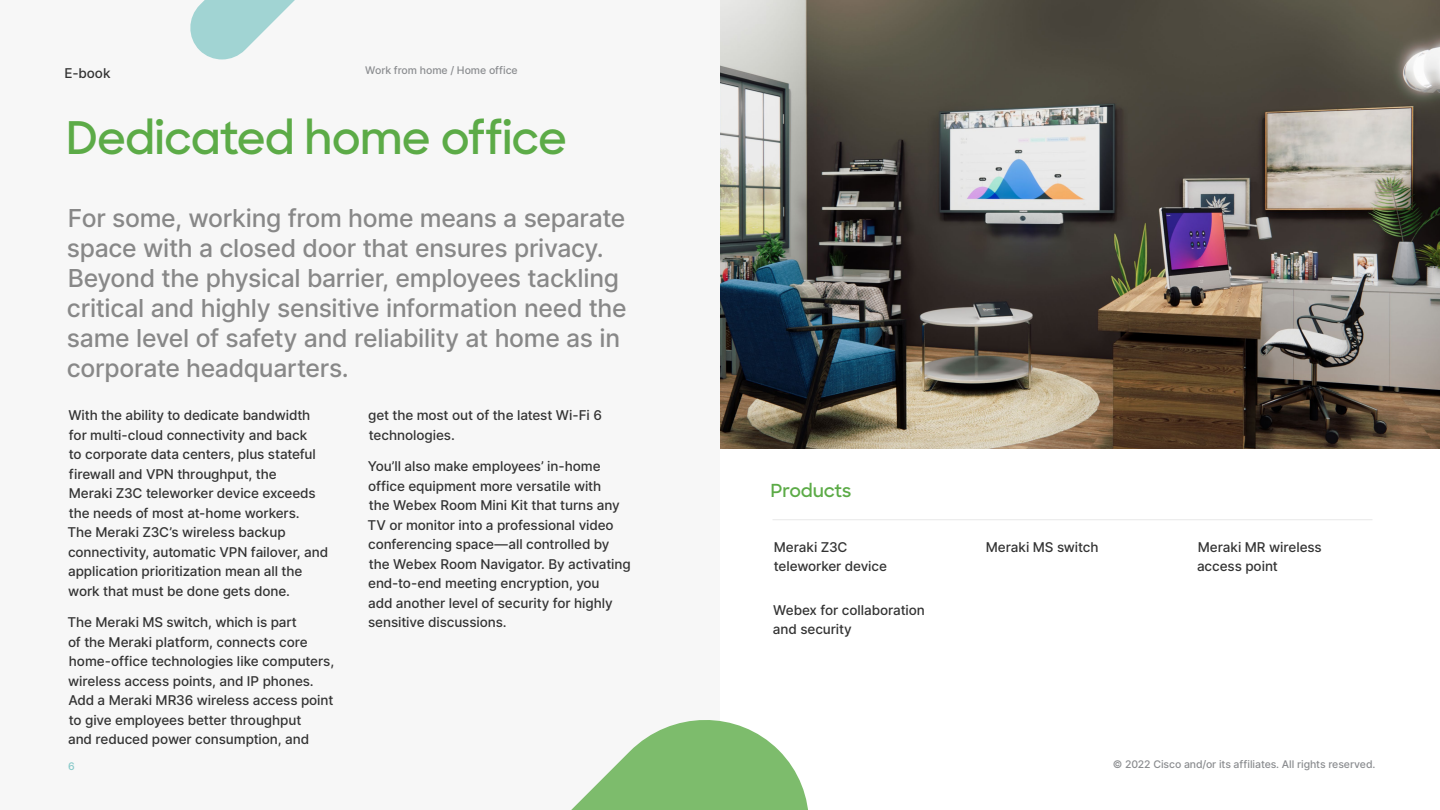
<style>
.page{position:relative;width:1440px;height:810px;background:#fff}
.page>*{position:absolute;margin:0;border:0;box-sizing:border-box;transform-origin:0 0}
.t1{font:600 45px "Sharp Sans";letter-spacing:-.02em;color:#5cab47}
.t2{font:500 24.75px/30px "Inter";letter-spacing:-.01em;color:#888}
.t3{font:600 18px "Sharp Sans";letter-spacing:-.01em;color:#5cab47}
.t4{font:500 13.5px/19.5px "Inter";letter-spacing:-.005em;color:#333}
.t5{font:500 10.5px "Inter";letter-spacing:-.005em;color:#8a8c8f}
.t6{font:500 10.5px "Inter";color:#87c9c9}
</style>
<div class="page">
<div style="left:0;top:0;width:720px;height:810px;background:#f7f7f7"></div>
<svg style="left:190px;top:0;width:105px;height:60px"></svg>
<svg style="left:571px;top:720px;width:237px;height:90px;fill:#7dbc6c"></svg>
<hr style="left:772px;top:519px;width:600px;height:1px;background:#e8e8e8">
<img style="left:720px;top:0;width:720px;height:448px">
<p class="t4" style="left:64px;top:63px;width:48px">E-book</p>
<p class="t5" style="left:365px;top:62px;width:154px">Work from home / Home office</p>
<h1 class="t1" style="left:66px;top:104px;width:503px">Dedicated home office</h1>
<p class="t2" style="left:67px;top:203px;width:561px">For some, working from home means a separate space with a closed door that ensures privacy.<br>Beyond the physical barrier, employees tackling critical and highly sensitive information need the same level of safety and reliability at home as in corporate headquarters.</p>
<p class="t4" style="left:67px;top:405px;width:262px">With the ability to dedicate bandwidth for multi-cloud connectivity and back<br>to corporate data centers, plus stateful firewall and VPN throughput, the<br>Meraki Z3C teleworker device exceeds the needs of most at-home workers.<br>The Meraki Z3C’s wireless backup connectivity, automatic VPN failover, and application prioritization mean all the work that must be done gets done.</p>
<p class="t4" style="left:67px;top:612px;width:268px">The Meraki MS switch, which is part<br>of the Meraki platform, connects core home-office technologies like computers, wireless access points, and IP phones.<br>Add a Meraki MR36 wireless access point to give employees better throughput<br>and reduced power consumption, and</p>
<p class="t4" style="left:368px;top:405px;width:235px">get the most out of the latest Wi-Fi 6 technologies.</p>
<p class="t4" style="left:368px;top:456px;width:265px">You’ll also make employees’ in-home office equipment more versatile with<br>the Webex Room Mini Kit that turns any TV or monitor into a professional video conferencing space—all controlled by the Webex Room Navigator. By activating end-to-end meeting encryption, you<br>add another level of security for highly sensitive discussions.</p>
<h3 class="t3" style="left:771px;top:478px;width:82px">Products</h3>
<p class="t4" style="left:774px;top:537px;width:115px">Meraki Z3C teleworker device</p>
<p class="t4" style="left:986px;top:537px;width:114px">Meraki MS switch</p>
<p class="t4" style="left:1197px;top:537px;width:126px">Meraki MR wireless access point</p>
<p class="t4" style="left:773px;top:600px;width:154px">Webex for collaboration and security</p>
<p class="t6" style="left:68px;top:758px;width:8px">6</p>
<p class="t5" style="left:1113px;top:757px;width:264px">© 2022 Cisco and/or its affiliates. All rights reserved.</p>
</div>
